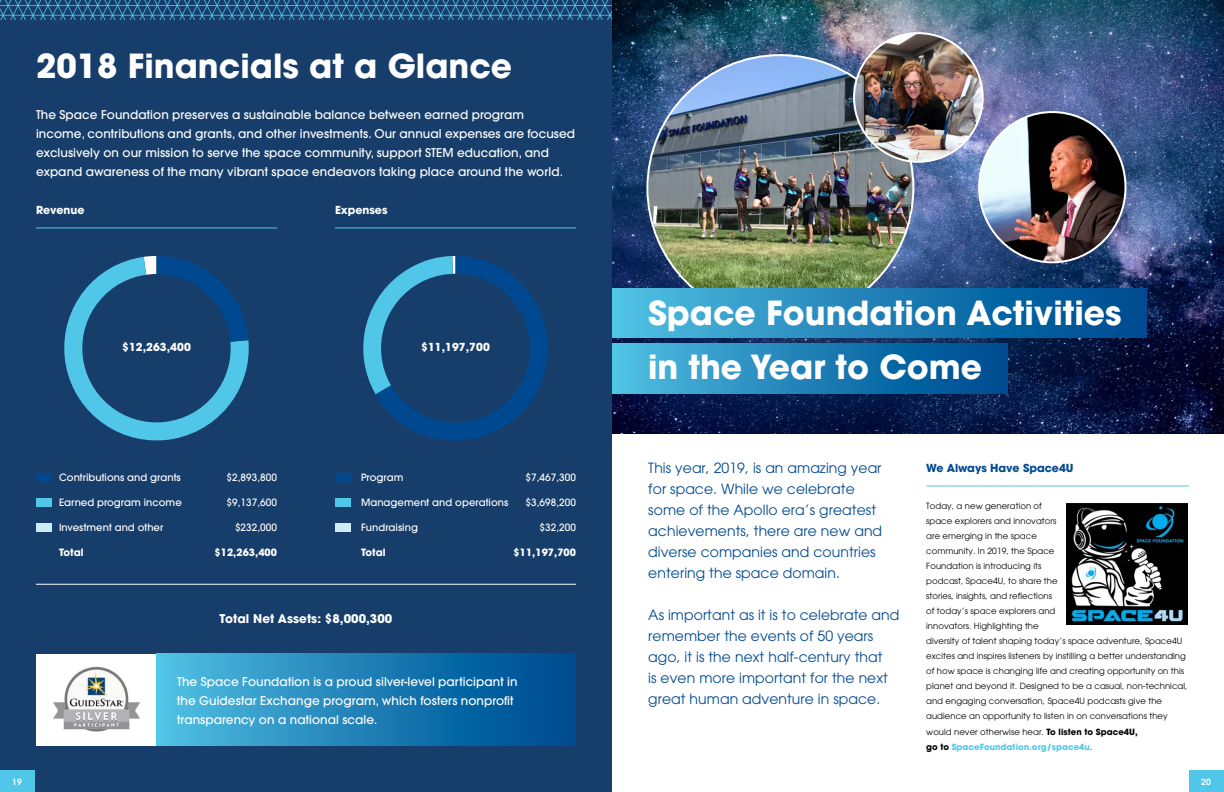
<style>
.page{position:relative;width:1224px;height:792px;background:#fff}
.page>*{position:absolute;margin:0;border:0;box-sizing:border-box;transform-origin:0 0}
.t1{font:700 33px/54px "Avant Garde";color:#fff}
.t2{font:14px/21px "Avant Garde";letter-spacing:.005em;color:#004990}
.t3{font:500 12px/19px "Avant Garde";letter-spacing:.005em;color:#fff}
.t4{font:700 12px "Avant Garde";letter-spacing:.005em;color:#fff}
.t5{font:700 11px "Avant Garde";color:#fff}
.t6{font:700 11px "Avant Garde";color:#004990}
.t7{font:500 10px "Avant Garde";letter-spacing:.005em;color:#fff}
.t8{font:700 10px "Avant Garde";letter-spacing:.005em;color:#fff}
.t9{font:8.5px/15px "Avant Garde";letter-spacing:.005em;color:#000}
.t10{font:600 8.5px "Avant Garde";color:#fff}
.s1{font-weight:700}
.s2{font-weight:700;color:#50c7e8}
</style>
<div class="page">
<div style="left:0;top:0;width:612px;height:792px;background:#173e6a"></div>
<img style="left:612px;top:0;width:612px;height:433px">
<img style="left:648px;top:55px;width:266px;height:233px">
<svg style="left:363px;top:256px;width:185px;height:184px"></svg>
<div style="left:381px;top:274px;width:149px;height:149px;background:#173e6a;border-radius:50%"></div>
<svg style="left:64px;top:256px;width:185px;height:185px"></svg>
<div style="left:82px;top:274px;width:149px;height:148px;background:#173e6a;border-radius:50%"></div>
<div style="left:36px;top:654px;width:120px;height:92px;background:#fff"></div>
<div style="left:156px;top:654px;width:420px;height:92px;background:linear-gradient(to right,#4fbfe2,#00468d)"></div>
<img style="left:53px;top:666px;width:87px;height:65px">
<hr style="left:36px;top:227px;width:241px;height:1px;background:#50c7e8">
<hr style="left:335px;top:227px;width:241px;height:1px;background:#50c7e8">
<hr style="left:36px;top:584px;width:540px;height:1px;background:#fff">
<div style="left:612px;top:288px;width:534px;height:50px;background:linear-gradient(to right,#4ebee2,#00468d)"></div>
<div style="left:612px;top:343px;width:396px;height:50px;background:linear-gradient(to right,#4ebee2,#00468d)"></div>
<img style="left:854px;top:33px;width:129px;height:129px;border-radius:64px">
<img style="left:979px;top:112px;width:147px;height:150px">
<hr style="left:926px;top:485px;width:263px;height:1px;background:#50c7e8">
<img style="left:1067px;top:503px;width:121px;height:121px">
<div style="left:36px;top:473px;width:15px;height:9px;background:#004990"></div>
<div style="left:36px;top:498px;width:15px;height:9px;background:#50c7e8"></div>
<div style="left:36px;top:523px;width:15px;height:9px;background:#cdecf6"></div>
<div style="left:335px;top:473px;width:15px;height:9px;background:#004990"></div>
<div style="left:335px;top:498px;width:15px;height:9px;background:#50c7e8"></div>
<div style="left:335px;top:523px;width:15px;height:9px;background:#cdecf6"></div>
<svg style="left:0;top:0;width:612px;height:20px"></svg>
<div style="left:0;top:771px;width:35px;height:21px;background:#50c7e8"></div>
<div style="left:1189px;top:771px;width:35px;height:21px;background:#50c7e8"></div>
<h1 class="t1" style="left:36px;top:39px;width:478px">2018 Financials at a Glance</h1>
<p class="t3" style="left:36px;top:105px;width:541px">The Space Foundation preserves a sustainable balance between earned program income, contributions and grants, and other investments. Our annual expenses are focused exclusively on our mission to serve the space community, support STEM education, and expand awareness of the many vibrant space endeavors taking place around the world.</p>
<p class="t5" style="left:36px;top:203px;width:50px">Revenue</p>
<p class="t5" style="left:335px;top:203px;width:54px">Expenses</p>
<p class="t5" style="left:122px;top:340px;width:70px">$12,263,400</p>
<p class="t5" style="left:421px;top:340px;width:70px">$11,197,700</p>
<p class="t7" style="left:59px;top:471px;width:123px">Contributions and grants</p>
<p class="t7" style="left:59px;top:496px;width:124px">Earned program income</p>
<p class="t7" style="left:59px;top:521px;width:106px">Investment and other</p>
<p class="t8" style="left:59px;top:546px;width:26px">Total</p>
<p class="t7" style="left:227px;top:471px;width:52px">$2,893,800</p>
<p class="t7" style="left:227px;top:496px;width:52px">$9,137,600</p>
<p class="t7" style="left:235px;top:521px;width:43px">$232,000</p>
<p class="t8" style="left:215px;top:546px;width:64px">$12,263,400</p>
<p class="t7" style="left:526px;top:471px;width:52px">$7,467,300</p>
<p class="t7" style="left:526px;top:496px;width:52px">$3,698,200</p>
<p class="t7" style="left:540px;top:521px;width:38px">$32,200</p>
<p class="t8" style="left:514px;top:546px;width:64px">$11,197,700</p>
<p class="t7" style="left:361px;top:471px;width:44px">Program</p>
<p class="t7" style="left:361px;top:496px;width:149px">Management and operations</p>
<p class="t7" style="left:361px;top:521px;width:59px">Fundraising</p>
<p class="t8" style="left:361px;top:546px;width:26px">Total</p>
<h3 class="t4" style="left:220px;top:611px;width:174px">Total Net Assets: $8,000,300</h3>
<h3 class="t3" style="left:177px;top:672px;width:342px">The Space Foundation is a proud silver-level participant in the Guidestar Exchange program, which fosters nonprofit transparency on a national scale.</h3>
<h1 class="t1" style="left:648px;top:286px;width:475px">Space Foundation Activities in the Year to Come</h1>
<h2 class="t2" style="left:648px;top:458px;width:235px">This year, 2019, is an amazing year for space. While we celebrate some of the Apollo era’s greatest achievements, there are new and diverse companies and countries entering the space domain.</h2>
<h2 class="t2" style="left:648px;top:605px;width:253px">As important as it is to celebrate and remember the events of 50 years ago, it is the next half-century that<br>is even more important for the next great human adventure in space.</h2>
<p class="t6" style="left:926px;top:461px;width:149px">We Always Have Space4U</p>
<p class="t9" style="left:926px;top:499px;width:263px">Today, a new generation of<br>space explorers and innovators<br>are emerging in the space<br>community. In 2019, the Space<br>Foundation is introducing its<br>podcast, Space4U, to share the<br>stories, insights, and reflections<br>of today’s space explorers and<br>innovators. Highlighting the<br>diversity of talent shaping today’s space adventure, Space4U excites and inspires listeners by instilling a better understanding of how space is changing life and creating opportunity on this planet and beyond it. Designed to be a casual, non-technical, and engaging conversation, Space4U podcasts give the audience an opportunity to listen in on conversations they would never otherwise hear. <span class="s1">To listen to Space4U,<br>go to</span> <span class="s2">SpaceFoundation.org/space4u</span>.</p>
<p class="t10" style="left:12px;top:777px;width:11px">19</p>
<p class="t10" style="left:1201px;top:777px;width:11px">20</p>
</div>
